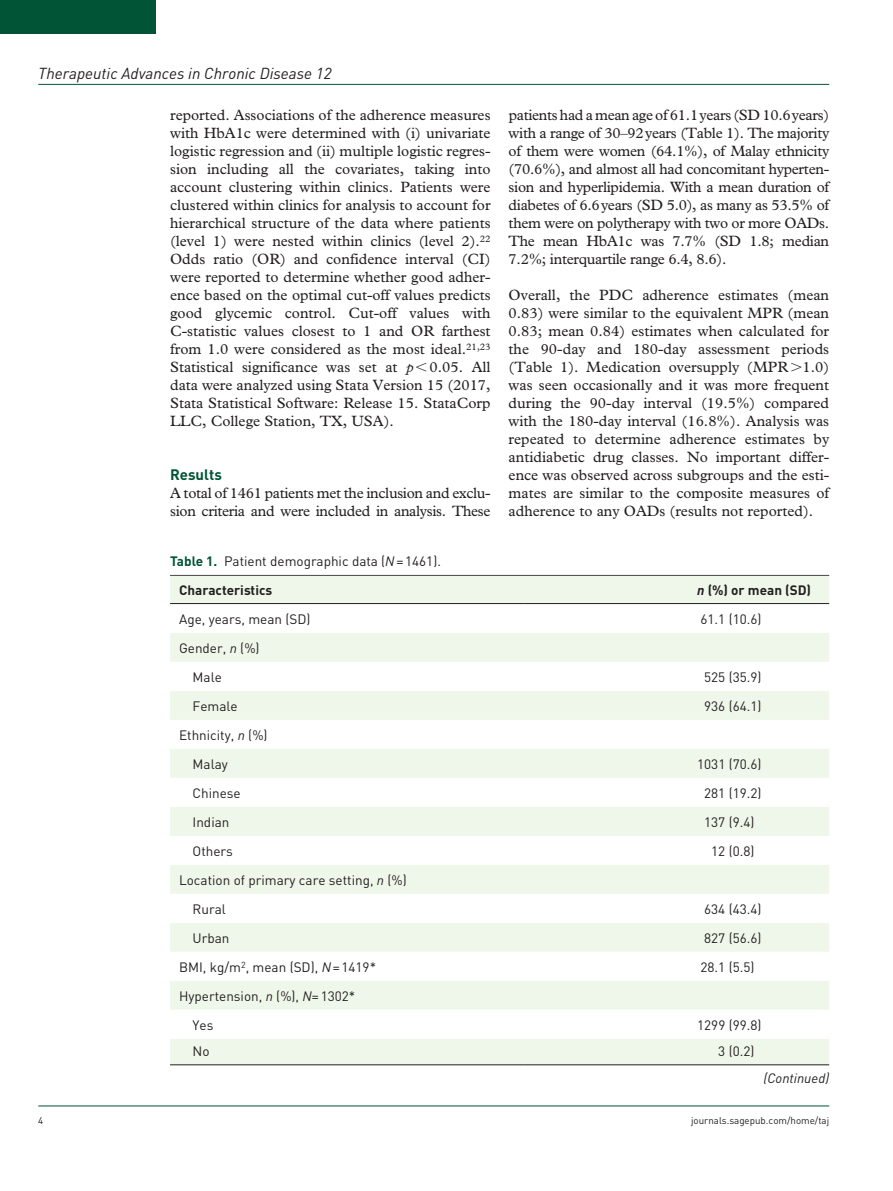
<style>
.page{position:relative;width:893px;height:1191px;background:#fff}
.page>*{position:absolute;margin:0;border:0;box-sizing:border-box;transform-origin:0 0}
.t1{font:italic 15.75px "DIN";color:#231f20}
.t2{font:15px/18px "Plantin Std";letter-spacing:-.02em;color:#231f20;text-align:justify}
.t3{font:700 15px "DIN";color:#015436}
.t4{font:13.5px/29px "DIN";color:#231f20}
.t5{font:700 13.5px "DIN";color:#231f20}
.t6{font:italic 13.5px "DIN";color:#231f20}
.t7{font:9.75px "DIN";color:#231f20}
.s1{font-style:italic}
.s2{font-weight:700;color:#015436}
.s3{font-weight:700}
</style>
<div class="page">
<hr style="left:38px;top:84px;width:791px;height:1px;background:#015436">
<hr style="left:38px;top:1105px;width:791px;height:1px;background:#015436">
<div style="left:0;top:0;width:155px;height:34px;background:#015436"></div>
<hr style="left:170px;top:575px;width:659px;height:1px;background:#231f20">
<div style="left:170px;top:576px;width:659px;height:488px;background:#eff7ea"></div>
<svg style="left:170px;top:604px;width:659px;height:434px"></svg>
<hr style="left:170px;top:603px;width:354px;height:1px;background:#231f20">
<hr style="left:524px;top:603px;width:305px;height:1px;background:#231f20">
<hr style="left:170px;top:1064px;width:354px;height:1px;background:#231f20">
<hr style="left:524px;top:1064px;width:305px;height:1px;background:#231f20">
<p class="t1" style="left:38px;top:63px;width:295px">Therapeutic Advances in Chronic Disease 12</p>
<p class="t2" style="left:170px;top:106px;width:322px">reported. Associations of the adherence measures with HbA1c were determined with (i) univariate logistic regression and (ii) multiple logistic regres&shy;sion including all the covariates, taking into account clustering within clinics. Patients were clustered within clinics for analysis to account for hierarchical structure of the data where patients (level 1) were nested within clinics (level 2).<sup>22<br></sup>Odds ratio (OR) and confidence interval (CI) were reported to determine whether good adher&shy;ence based on the optimal cut-off values predicts good glycemic control. Cut-off values with C-statistic values closest to 1 and OR farthest from 1.0 were considered as the most ideal.<sup>21,23<br></sup>Statistical significance was set at <span class="s1">p</span> 0.05. All data were analyzed using Stata Version 15 (2017, Stata Statistical Software: Release 15. StataCorp LLC, College Station, TX, USA).</p>
<p class="t3" style="left:170px;top:465px;width:53px">Results</p>
<p class="t2" style="left:170px;top:484px;width:322px">A total of 1461 patients met the inclusion and exclu&shy;sion criteria and were included in analysis. These</p>
<p class="t4" style="left:179px;top:546px;width:263px;line-height:28.5px;text-indent:-9px"><span class="s2">Table 1.</span> Patient demographic data (<span class="s1">N</span>=1461).<br><span class="s3">Characteristics</span></p>
<p class="t2" style="left:509px;top:106px;width:322px">patients had a mean age of 61.1years (SD 10.6years) with a range of 30–92years (Table 1). The majority of them were women (64.1%), of Malay ethnicity (70.6%), and almost all had concomitant hyperten&shy;sion and hyperlipidemia. With a mean duration of diabetes of 6.6years (SD 5.0), as many as 53.5% of them were on polytherapy with two or more OADs.<br>The mean HbA1c was 7.7% (SD 1.8; median 7.2%; interquartile range 6.4, 8.6).</p>
<p class="t2" style="left:509px;top:286px;width:322px">Overall, the PDC adherence estimates (mean 0.83) were similar to the equivalent MPR (mean 0.83; mean 0.84) estimates when calculated for the 90-day and 180-day assessment periods (Table 1). Medication oversupply (MPR 1.0) was seen occasionally and it was more frequent during the 90-day interval (19.5%) compared with the 180-day interval (16.8%). Analysis was repeated to determine adherence estimates by antidiabetic drug classes. No important differ&shy;ence was observed across subgroups and the esti&shy;mates are similar to the composite measures of adherence to any OADs (results not reported).</p>
<p class="t5" style="left:697px;top:581px;width:115px"><span class="s1">n</span> (%) or mean (SD)</p>
<p class="t4" style="left:179px;top:604px;width:133px">Age, years, mean (SD)</p>
<p class="t4" style="left:700px;top:604px;width:62px">61.1 (10.6)</p>
<p class="t4" style="left:193px;top:633px;width:69px;text-indent:-14px">Gender, <span class="s1">n</span> (%)<br>Male</p>
<p class="t4" style="left:704px;top:662px;width:59px">525 (35.9)</p>
<p class="t4" style="left:193px;top:691px;width:47px">Female</p>
<p class="t4" style="left:704px;top:691px;width:59px">936 (64.1)</p>
<p class="t4" style="left:193px;top:720px;width:77px;text-indent:-14px">Ethnicity, <span class="s1">n</span> (%)<br>Malay</p>
<p class="t4" style="left:697px;top:749px;width:66px">1031 (70.6)</p>
<p class="t4" style="left:193px;top:778px;width:50px">Chinese</p>
<p class="t4" style="left:704px;top:778px;width:59px">281 (19.2)</p>
<p class="t4" style="left:193px;top:807px;width:38px">Indian</p>
<p class="t4" style="left:704px;top:807px;width:52px">137 (9.4)</p>
<p class="t4" style="left:193px;top:836px;width:42px">Others</p>
<p class="t4" style="left:711px;top:836px;width:45px">12 (0.8)</p>
<p class="t4" style="left:193px;top:865px;width:216px;text-indent:-14px">Location of primary care setting, <span class="s1">n</span> (%)<br>Rural</p>
<p class="t4" style="left:704px;top:894px;width:59px">634 (43.4)</p>
<p class="t4" style="left:193px;top:923px;width:38px">Urban</p>
<p class="t4" style="left:704px;top:923px;width:59px">827 (56.6)</p>
<p class="t4" style="left:179px;top:952px;width:198px">BMI, kg/m<sup>2</sup>, mean (SD), <span class="s1">N</span>=1419*</p>
<p class="t4" style="left:700px;top:952px;width:55px">28.1 (5.5)</p>
<p class="t4" style="left:193px;top:981px;width:164px;text-indent:-14px">Hypertension, <span class="s1">n</span> (%), <span class="s1">N</span>=1302*<br>Yes</p>
<p class="t4" style="left:697px;top:1010px;width:66px">1299 (99.8)</p>
<p class="t4" style="left:193px;top:1036px;width:19px">No</p>
<p class="t4" style="left:718px;top:1036px;width:38px">3 (0.2)</p>
<p class="t6" style="left:763px;top:1069px;width:67px">(Continued)</p>
<p class="t7" style="left:38px;top:1114px;width:7px">4</p>
<p class="t7" style="left:691px;top:1114px;width:140px">journals.sagepub.com/home/taj</p>
</div>
